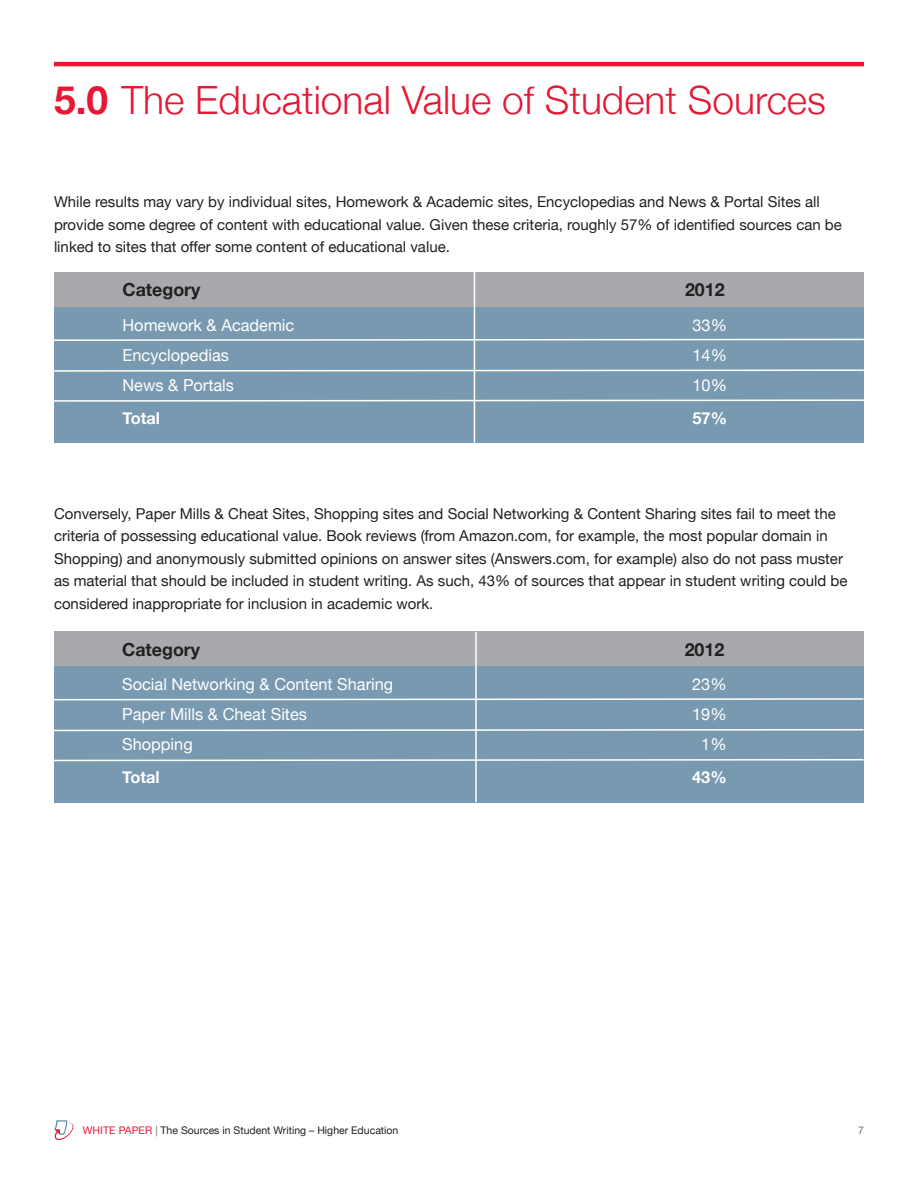
<style>
.page{position:relative;width:918px;height:1188px;background:#fff}
.page>*{position:absolute;margin:0;border:0;box-sizing:border-box;transform-origin:0 0}
.t1{font:300 39px "Helvetica Neue";color:#e51836}
.Body{font:700 18px "Helvetica Neue";color:#231f20}
.Body-2{font:16.5px "Helvetica Neue";color:#fff}
.Body-3{font:700 16.5px "Helvetica Neue";color:#fff}
.t2{font:15px/22.5px "Helvetica Neue";color:#231f20}
.t3{font:10.5px "Helvetica Neue";color:#231f20}
.t4{font:10.5px "Helvetica Neue";color:#6c6d70}
.s1{font-weight:700}
.s2{color:#e51836}
.s3{color:#6c6d70}
</style>
<div class="page">
<svg style="left:54px;top:1120px;width:20px;height:20px"></svg>
<hr style="left:54px;top:62px;width:810px;height:4px;background:#e51836">
<div style="left:54px;top:272px;width:810px;height:171px;background:#7999b1"></div>
<div style="left:54px;top:272px;width:810px;height:35px;background:#a8a9ad"></div>
<svg style="left:54px;top:338px;width:810px;height:4px"></svg>
<svg style="left:54px;top:369px;width:810px;height:3px"></svg>
<svg style="left:54px;top:399px;width:810px;height:3px"></svg>
<div style="left:54px;top:632px;width:810px;height:170px;background:#7999b1"></div>
<div style="left:54px;top:632px;width:810px;height:34px;background:#a8a9ad"></div>
<svg style="left:54px;top:698px;width:810px;height:3px"></svg>
<svg style="left:54px;top:729px;width:810px;height:3px"></svg>
<svg style="left:54px;top:759px;width:810px;height:3px"></svg>
<hr style="left:474px;top:272px;width:1px;height:171px;background:#fff">
<hr style="left:475px;top:632px;width:2px;height:170px;background:#fff">
<h1 class="t1" style="left:54px;top:76px;width:773px"><span class="s1">5.0</span> The Educational Value of Student Sources</h1>
<h2 class="t2" style="left:54px;top:191px;width:789px">While results may vary by individual sites, Homework &amp; Academic sites, Encyclopedias and News &amp; Portal Sites all provide some degree of content with educational value. Given these criteria, roughly 57% of identified sources can be linked to sites that offer some content of educational value.</h2>
<p class="Body" style="left:123px;top:279px;width:79px">Category</p>
<p class="Body" style="left:685px;top:279px;width:41px">2012</p>
<p class="Body-2" style="left:123px;top:315px;width:173px">Homework &amp; Academic</p>
<p class="Body-2" style="left:693px;top:315px;width:36px">33%</p>
<p class="Body-2" style="left:123px;top:345px;width:108px">Encyclopedias</p>
<p class="Body-2" style="left:693px;top:345px;width:36px">14%</p>
<p class="Body-2" style="left:123px;top:375px;width:113px">News &amp; Portals</p>
<p class="Body-2" style="left:693px;top:375px;width:36px">10%</p>
<p class="Body-3" style="left:123px;top:408px;width:39px">Total</p>
<p class="Body-3" style="left:693px;top:408px;width:36px">57%</p>
<h2 class="t2" style="left:54px;top:502px;width:795px">Conversely, Paper Mills &amp; Cheat Sites, Shopping sites and Social Networking &amp; Content Sharing sites fail to meet the criteria of possessing educational value. Book reviews (from Amazon.com, for example, the most popular domain in Shopping) and anonymously submitted opinions on answer sites (Answers.com, for example) also do not pass muster as material that should be included in student writing. As such, 43% of sources that appear in student writing could be considered inappropriate for inclusion in academic work.</h2>
<p class="Body" style="left:122px;top:638px;width:79px">Category</p>
<p class="Body" style="left:685px;top:638px;width:41px">2012</p>
<p class="Body-2" style="left:122px;top:675px;width:273px">Social Networking &amp; Content Sharing</p>
<p class="Body-2" style="left:692px;top:675px;width:36px">23%</p>
<p class="Body-2" style="left:122px;top:705px;width:186px">Paper Mills &amp; Cheat Sites</p>
<p class="Body-2" style="left:692px;top:705px;width:36px">19%</p>
<p class="Body-2" style="left:122px;top:735px;width:72px">Shopping</p>
<p class="Body-2" style="left:701px;top:735px;width:27px">1%</p>
<p class="Body-3" style="left:122px;top:767px;width:39px">Total</p>
<p class="Body-3" style="left:692px;top:767px;width:36px">43%</p>
<p class="t3" style="left:83px;top:1124px;width:317px"><span class="s2">WHITE PAPER</span> <span class="s3">|</span> The Sources in Student Writing – Higher Education</p>
<p class="t4" style="left:858px;top:1124px;width:7px">7</p>
</div>
